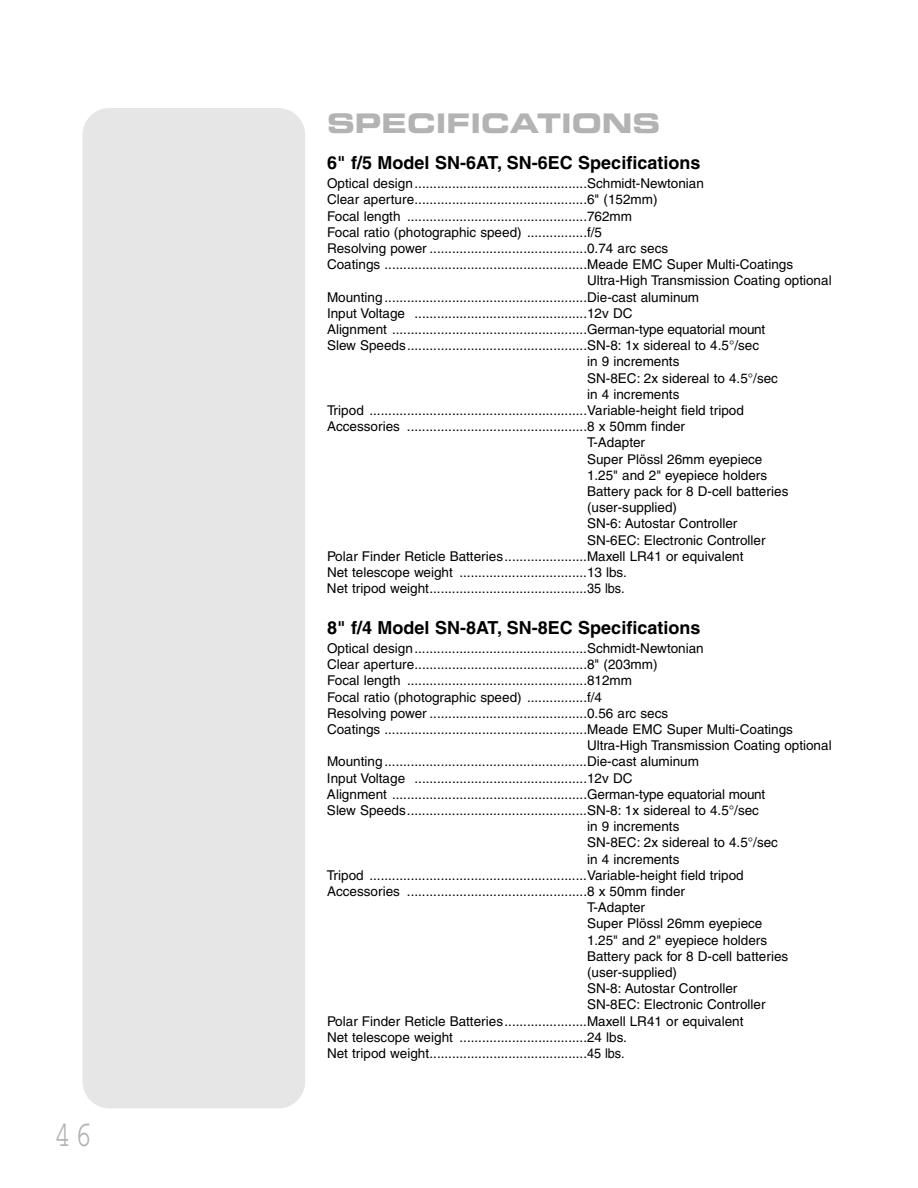
<style>
.page{position:relative;width:918px;height:1188px;background:#fff}
.page>*{position:absolute;margin:0;border:0;box-sizing:border-box;transform-origin:0 0}
.t1{font:36px "Courier";color:#b3b3b3;scale:.8 1}
.t2{font:27px "Eurostile Bold Extended Two";color:#b3b3b3}
.t3{font:700 18px "Helvetica";color:#000}
.t4{font:13.5px "Helvetica";color:#000}
</style>
<div class="page">
<div style="left:82px;top:108px;width:223px;height:1000px;background:#e6e6e6;border-radius:27px"></div>
<h1 class="t1" style="left:54px;top:1124px;width:49px">46</h1>
<h2 class="t2" style="left:327px;top:113px;width:335px">SPECIFICATIONS</h2>
<h3 class="t3" style="left:327px;top:156px;width:375px">6" f/5 Model SN-6AT, SN-6EC Specifications</h3>
<p class="t4" style="left:327px;top:178px;width:378px">Optical design..............................................Schmidt-Newtonian</p>
<p class="t4" style="left:327px;top:195px;width:332px">Clear aperture..............................................6" (152mm)</p>
<p class="t4" style="left:327px;top:211px;width:307px">Focal length ................................................762mm</p>
<p class="t4" style="left:327px;top:227px;width:277px">Focal ratio (photographic speed) ................f/5</p>
<p class="t4" style="left:327px;top:243px;width:343px">Resolving power ..........................................0.74 arc secs</p>
<p class="t4" style="left:327px;top:259px;width:468px">Coatings ......................................................Meade EMC Super Multi-Coatings</p>
<p class="t4" style="left:587px;top:276px;width:246px">Ultra-High Transmission Coating optional</p>
<p class="t4" style="left:327px;top:292px;width:374px">Mounting ......................................................Die-cast aluminum</p>
<p class="t4" style="left:327px;top:308px;width:307px">Input Voltage ..............................................12v DC</p>
<p class="t4" style="left:327px;top:324px;width:440px">Alignment ....................................................German-type equatorial mount</p>
<p class="t4" style="left:327px;top:340px;width:434px">Slew Speeds................................................SN-8: 1x sidereal to 4.5°/sec</p>
<p class="t4" style="left:587px;top:357px;width:94px">in 9 increments</p>
<p class="t4" style="left:587px;top:373px;width:192px">SN-8EC: 2x sidereal to 4.5°/sec</p>
<p class="t4" style="left:587px;top:389px;width:94px">in 4 increments</p>
<p class="t4" style="left:327px;top:405px;width:418px">Tripod ..........................................................Variable-height field tripod</p>
<p class="t4" style="left:327px;top:421px;width:360px">Accessories ................................................8 x 50mm finder</p>
<p class="t4" style="left:587px;top:438px;width:60px">T-Adapter</p>
<p class="t4" style="left:587px;top:454px;width:177px">Super Plössl 26mm eyepiece</p>
<p class="t4" style="left:587px;top:470px;width:182px">1.25" and 2" eyepiece holders</p>
<p class="t4" style="left:587px;top:486px;width:203px">Battery pack for 8 D-cell batteries</p>
<p class="t4" style="left:587px;top:502px;width:91px">(user-supplied)</p>
<p class="t4" style="left:587px;top:519px;width:152px">SN-6: Autostar Controller</p>
<p class="t4" style="left:587px;top:535px;width:180px">SN-6EC: Electronic Controller</p>
<p class="t4" style="left:327px;top:551px;width:418px">Polar Finder Reticle Batteries......................Maxell LR41 or equivalent</p>
<p class="t4" style="left:327px;top:567px;width:301px">Net telescope weight ..................................13 lbs.</p>
<p class="t4" style="left:327px;top:583px;width:299px">Net tripod weight..........................................35 lbs.</p>
<h3 class="t3" style="left:327px;top:621px;width:375px">8" f/4 Model SN-8AT, SN-8EC Specifications</h3>
<p class="t4" style="left:327px;top:643px;width:378px">Optical design..............................................Schmidt-Newtonian</p>
<p class="t4" style="left:327px;top:660px;width:332px">Clear aperture..............................................8" (203mm)</p>
<p class="t4" style="left:327px;top:676px;width:307px">Focal length ................................................812mm</p>
<p class="t4" style="left:327px;top:692px;width:277px">Focal ratio (photographic speed) ................f/4</p>
<p class="t4" style="left:327px;top:708px;width:343px">Resolving power ..........................................0.56 arc secs</p>
<p class="t4" style="left:327px;top:724px;width:468px">Coatings ......................................................Meade EMC Super Multi-Coatings</p>
<p class="t4" style="left:587px;top:741px;width:246px">Ultra-High Transmission Coating optional</p>
<p class="t4" style="left:327px;top:757px;width:374px">Mounting ......................................................Die-cast aluminum</p>
<p class="t4" style="left:327px;top:773px;width:307px">Input Voltage ..............................................12v DC</p>
<p class="t4" style="left:327px;top:789px;width:440px">Alignment ....................................................German-type equatorial mount</p>
<p class="t4" style="left:327px;top:805px;width:434px">Slew Speeds................................................SN-8: 1x sidereal to 4.5°/sec</p>
<p class="t4" style="left:587px;top:822px;width:94px">in 9 increments</p>
<p class="t4" style="left:587px;top:838px;width:192px">SN-8EC: 2x sidereal to 4.5°/sec</p>
<p class="t4" style="left:587px;top:854px;width:94px">in 4 increments</p>
<p class="t4" style="left:327px;top:870px;width:418px">Tripod ..........................................................Variable-height field tripod</p>
<p class="t4" style="left:327px;top:886px;width:360px">Accessories ................................................8 x 50mm finder</p>
<p class="t4" style="left:587px;top:903px;width:60px">T-Adapter</p>
<p class="t4" style="left:587px;top:919px;width:177px">Super Plössl 26mm eyepiece</p>
<p class="t4" style="left:587px;top:935px;width:182px">1.25" and 2" eyepiece holders</p>
<p class="t4" style="left:587px;top:951px;width:203px">Battery pack for 8 D-cell batteries</p>
<p class="t4" style="left:587px;top:967px;width:91px">(user-supplied)</p>
<p class="t4" style="left:587px;top:984px;width:152px">SN-8: Autostar Controller</p>
<p class="t4" style="left:587px;top:1000px;width:180px">SN-8EC: Electronic Controller</p>
<p class="t4" style="left:327px;top:1016px;width:418px">Polar Finder Reticle Batteries......................Maxell LR41 or equivalent</p>
<p class="t4" style="left:327px;top:1032px;width:302px">Net telescope weight ..................................24 lbs.</p>
<p class="t4" style="left:327px;top:1048px;width:299px">Net tripod weight..........................................45 lbs.</p>
</div>
